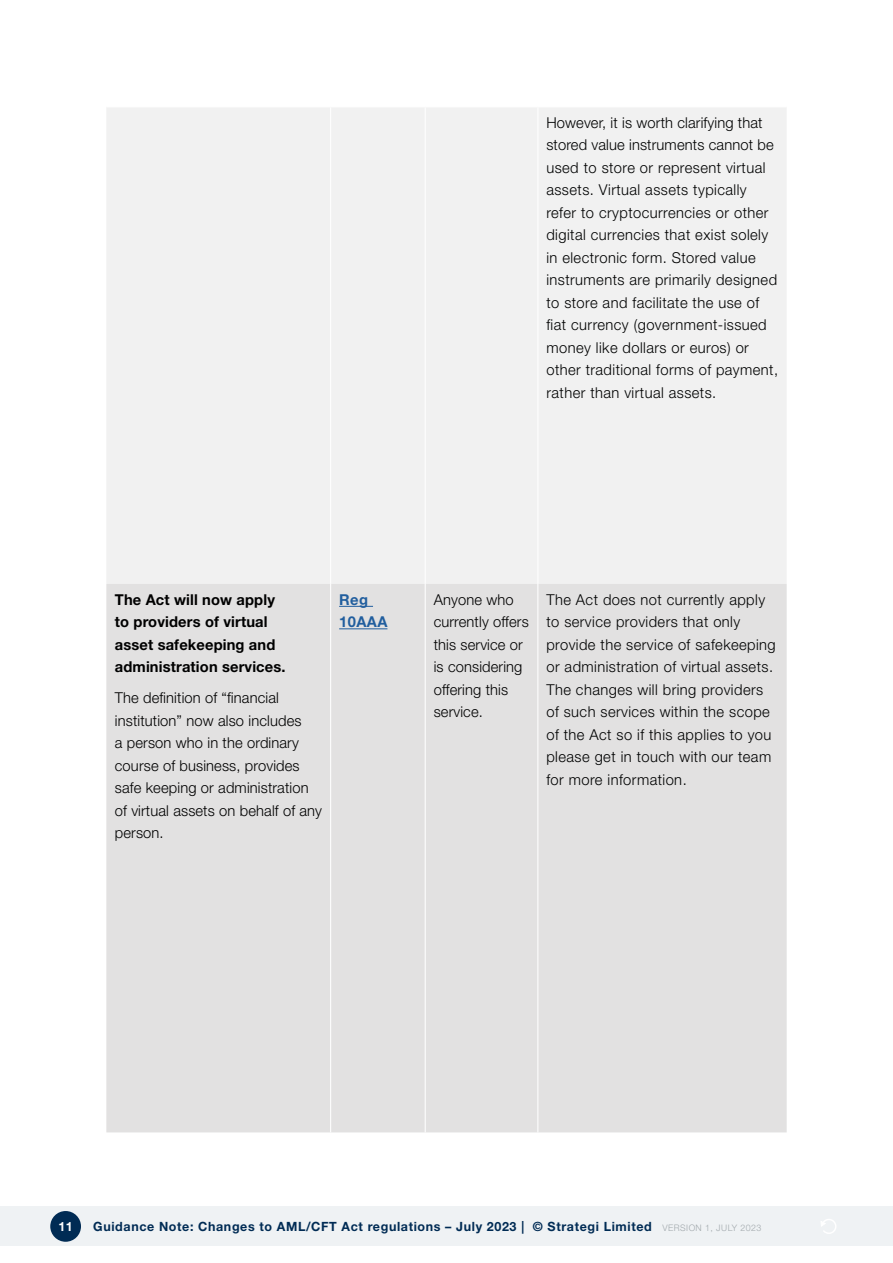
<style>
.page{position:relative;width:893px;height:1263px;background:#fff}
.page>*{position:absolute;margin:0;border:0;box-sizing:border-box;transform-origin:0 0}
.t1{font:300 15px/22.5px "Helvetica Neue LT Std";letter-spacing:.03em;color:#000101}
.t2{font:300 15px/22.5px "Helvetica Neue LT Std";letter-spacing:.01em;color:#000}
.t3{font:700 15px/22.5px "Helvetica Neue LT Std";letter-spacing:.01em;color:#000}
.t4{font:700 15px/22.5px "Helvetica Neue LT Std";letter-spacing:.03em;color:#215e9e}
.t5{font:700 12.75px "Helvetica Neue LT Std";letter-spacing:.05em;color:#002b54}
.t6{font:700 12.75px "Helvetica Neue LT Std";color:#fff}
.s1{font-weight:300;font-size:9px;color:#a2a9ad}
</style>
<div class="page">
<div style="left:0;top:1206px;width:893px;height:40px;background:#eff2f4"></div>
<svg style="left:821px;top:1219px;width:15px;height:15px"></svg>
<div style="left:50px;top:1211px;width:31px;height:31px;background:#002b54;border-radius:50%"></div>
<div style="left:107px;top:108px;width:680px;height:476px;background:#f1f1f1"></div>
<div style="left:106px;top:584px;width:681px;height:548px;background:#e2e1e1"></div>
<hr style="left:330px;top:107px;width:1px;height:477px;background:#fff">
<hr style="left:425px;top:107px;width:1px;height:477px;background:#fff">
<hr style="left:537px;top:107px;width:1px;height:477px;background:#fff">
<hr style="left:330px;top:584px;width:1px;height:548px;background:#fff">
<hr style="left:425px;top:584px;width:1px;height:548px;background:#fff">
<hr style="left:537px;top:584px;width:1px;height:548px;background:#fff">
<hr style="left:339px;top:606px;width:34px;height:1px;background:#215e9e">
<hr style="left:339px;top:628px;width:48px;height:1px;background:#215e9e">
<p class="t1" style="left:546px;top:111px;width:233px">However, it is worth clarifying that stored value instruments cannot be used to store or represent virtual assets. Virtual assets typically refer to cryptocurrencies or other digital currencies that exist solely in electronic form. Stored value instruments are primarily designed to store and facilitate the use of fiat currency (government-issued money like dollars or euros) or other traditional forms of payment, rather than virtual assets.</p>
<p class="t3" style="left:115px;top:588px;width:172px">The Act will now apply to providers of virtual asset safekeeping and administration services.</p>
<p class="t2" style="left:115px;top:686px;width:209px">The definition of “financial institution” now also includes<br>a person who in the ordinary course of business, provides safe keeping or administration of virtual assets on behalf of any person.</p>
<p class="t4" style="left:339px;top:588px;width:50px">Reg<br>10AAA</p>
<p class="t2" style="left:434px;top:588px;width:97px">Anyone who currently offers this service or is considering offering this service.</p>
<p class="t1" style="left:546px;top:588px;width:231px">The Act does not currently apply to service providers that only provide the service of safekeeping or administration of virtual assets.<br>The changes will bring providers of such services within the scope of the Act so if this applies to you please get in touch with our team for more information.</p>
<p class="t6" style="left:58px;top:1218px;width:16px">11</p>
<p class="t5" style="left:93px;top:1218px;width:670px">Guidance Note: Changes to AML/CFT Act regulations – July 2023 | © Strategi Limited <span class="s1">VERSION 1, JULY 2023</span></p>
</div>
